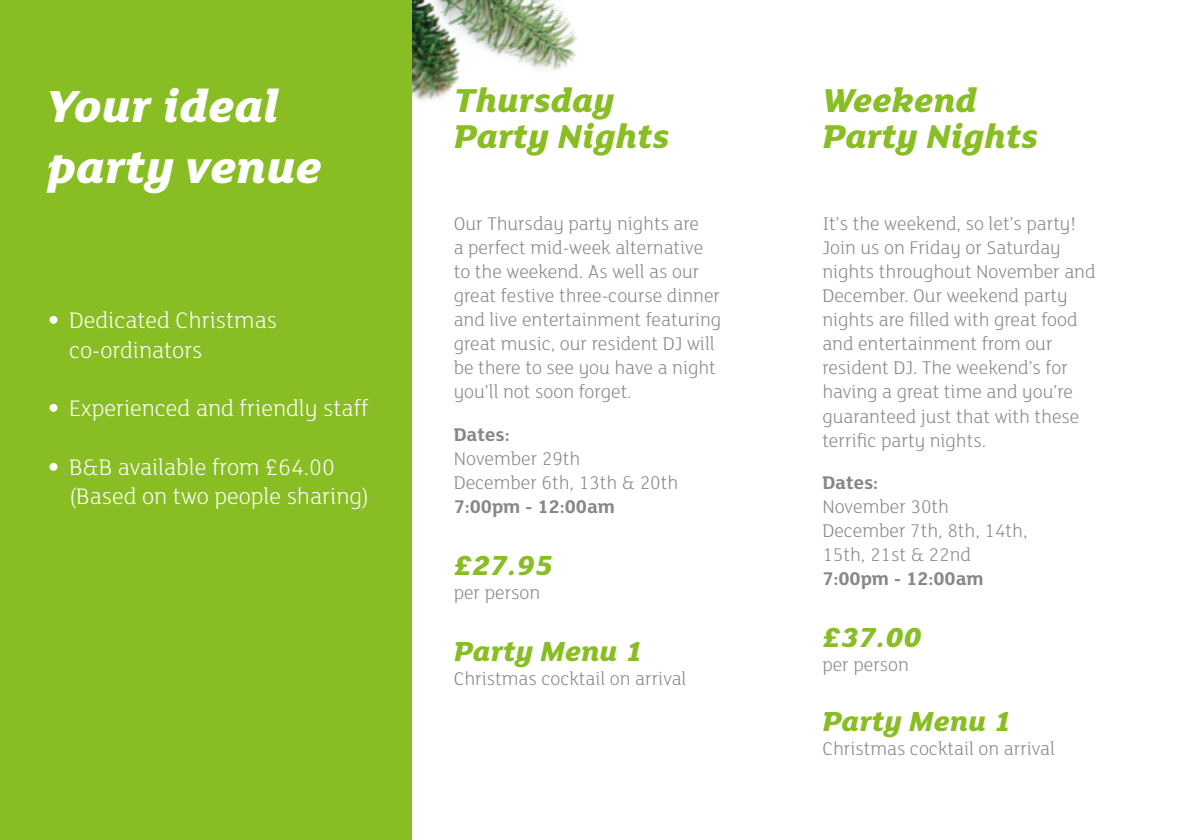
<style>
.page{position:relative;width:1191px;height:840px;background:#fff}
.page>*{position:absolute;margin:0;border:0;box-sizing:border-box;transform-origin:0 0}
.t1{font:italic 800 48.8px/61px "FS Lola";color:#fff}
.t2{font:italic 800 36px/36px "FS Lola";color:#89bd24}
.t3{font:italic 800 30px "FS Lola";color:#89bd24}
.t4{font:300 24.4px/29.2px "FS Lola";color:#fff}
.t5{font:300 20px/24px "FS Lola";color:#878787}
.t6{font:700 20px "FS Lola";color:#878787}
.s1{font-family:"DIN";font-weight:400}
</style>
<div class="page">
<img style="left:411px;top:0;width:166px;height:129px">
<div style="left:0;top:0;width:411px;height:839px;background:#89bd24"></div>
<h1 class="t1" style="left:47px;top:73px;width:276px">Your ideal party venue</h1>
<p class="t4" style="left:69px;top:305px;width:209px;text-indent:-22px"><span class="s1">•</span> Dedicated Christmas co-ordinators</p>
<p class="t4" style="left:47px;top:392px;width:323px"><span class="s1">•</span> Experienced and friendly staff</p>
<p class="t4" style="left:69px;top:451px;width:302px;text-indent:-22px"><span class="s1">•</span> B&amp;B available from £64.00 (Based on two people sharing)</p>
<h2 class="t2" style="left:454px;top:80px;width:217px">Thursday<br>Party Nights</h2>
<p class="t5" style="left:454px;top:211px;width:269px">Our Thursday party nights are<br>a perfect mid-week alternative to the weekend. As well as our great festive three-course dinner and live entertainment featuring great music, our resident DJ will be there to see you have a night you’ll not soon forget.</p>
<p class="t6" style="left:454px;top:420px;width:57px">Dates:</p>
<p class="t5" style="left:454px;top:445px;width:226px">November 29th<br>December 6th, 13th &amp; 20th</p>
<p class="t6" style="left:454px;top:492px;width:163px">7:00pm - 12:00am</p>
<h3 class="t3" style="left:454px;top:544px;width:101px">£27.95</h3>
<p class="t5" style="left:454px;top:579px;width:88px">per person</p>
<h3 class="t3" style="left:454px;top:630px;width:190px">Party Menu 1</h3>
<p class="t5" style="left:454px;top:665px;width:234px">Christmas cocktail on arrival</p>
<h2 class="t2" style="left:822px;top:80px;width:217px">Weekend<br>Party Nights</h2>
<p class="t5" style="left:822px;top:211px;width:275px">It’s the weekend, so let’s party!<br>Join us on Friday or Saturday nights throughout November and<br>December. Our weekend party nights are filled with great food and entertainment from our resident DJ. The weekend’s for having a great time and you’re guaranteed just that with these terrific party nights.</p>
<p class="t6" style="left:822px;top:468px;width:57px">Dates:</p>
<p class="t5" style="left:822px;top:493px;width:207px">November 30th<br>December 7th, 8th, 14th,<br>15th, 21st &amp; 22nd</p>
<p class="t6" style="left:822px;top:564px;width:163px">7:00pm - 12:00am</p>
<h3 class="t3" style="left:822px;top:616px;width:101px">£37.00</h3>
<p class="t5" style="left:822px;top:651px;width:88px">per person</p>
<h3 class="t3" style="left:822px;top:700px;width:190px">Party Menu 1</h3>
<p class="t5" style="left:822px;top:735px;width:234px">Christmas cocktail on arrival</p>
</div>
